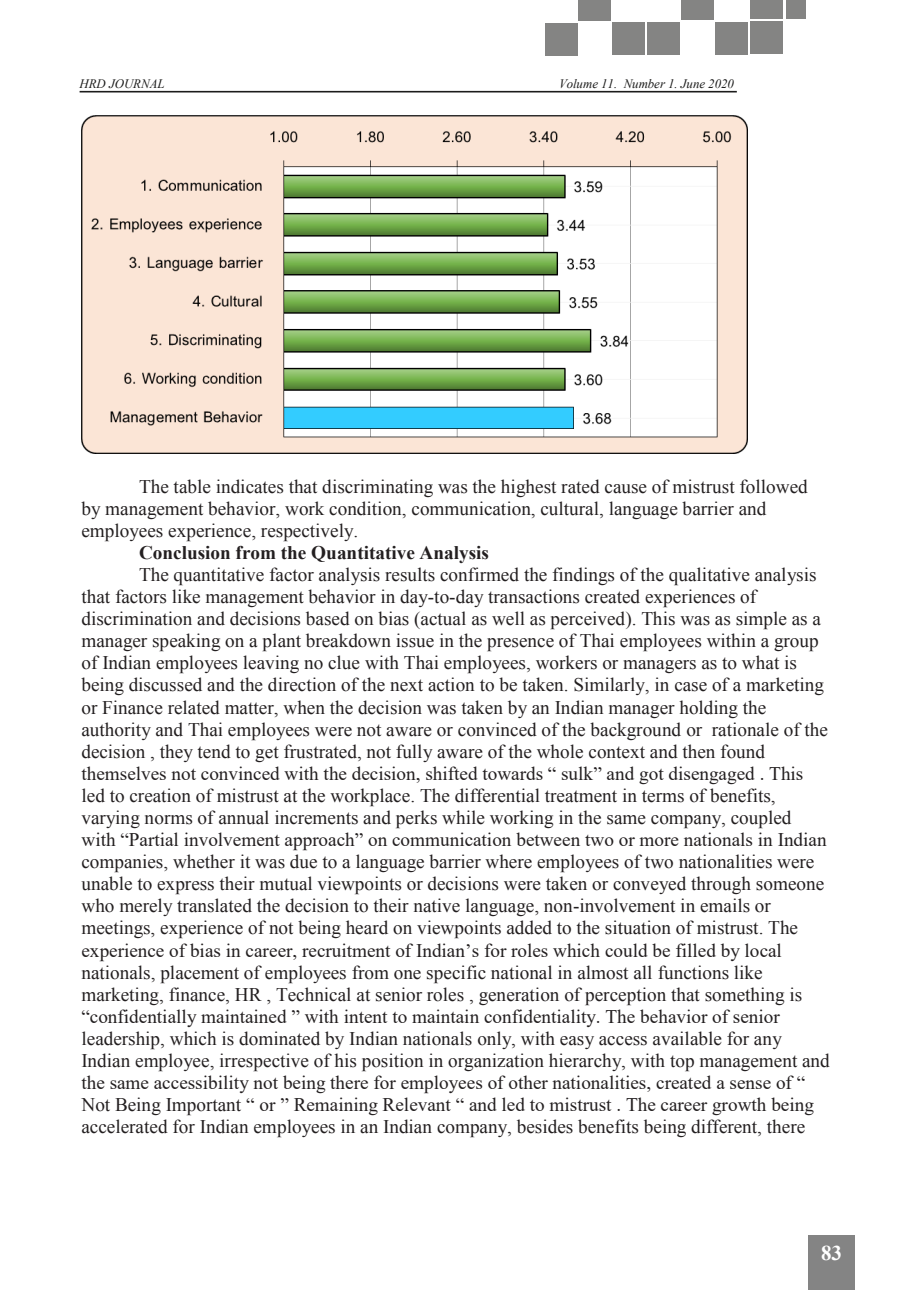
<style>
.page{position:relative;width:918px;height:1290px;background:#fff}
.page>*{position:absolute;margin:0;border:0;box-sizing:border-box;transform-origin:0 0}
.t1{font:700 21px "Times New Roman";color:#fff}
.t2{font:19.25px/22.1px "Times New Roman";color:#231f20}
.t3{font:700 19.25px "Times New Roman";color:#231f20}
.t4{font:italic 12.95px "Times New Roman";letter-spacing:-.005em;color:#1c1c1b}
</style>
<div class="page">
<div style="left:579px;top:0;width:32px;height:20px;background:#848483"></div>
<div style="left:681px;top:0;width:32px;height:19px;background:#848483"></div>
<div style="left:750px;top:0;width:32px;height:19px;background:#848483"></div>
<div style="left:785px;top:0;width:20px;height:19px;background:#848483"></div>
<div style="left:750px;top:22px;width:32px;height:32px;background:#848483"></div>
<div style="left:715px;top:22px;width:32px;height:32px;background:#848483"></div>
<div style="left:612px;top:23px;width:32px;height:32px;background:#848483"></div>
<div style="left:647px;top:23px;width:32px;height:32px;background:#848483"></div>
<div style="left:545px;top:23px;width:32px;height:32px;background:#848483"></div>
<hr style="left:80px;top:91px;width:657px;height:1px;background:#1c1c1b">
<img style="left:81px;top:115px;width:667px;height:338px">
<div style="left:808px;top:1236px;width:47px;height:54px;background:#848484"></div>
<p class="t4" style="left:80px;top:75px;width:87px">HRD JOURNAL</p>
<p class="t4" style="left:559px;top:75px;width:176px">Volume 11. Number 1. June 2020</p>
<p class="t2" style="left:81px;top:475px;width:728px;text-indent:58px">The table indicates that discriminating was the highest rated cause of mistrust followed by management behavior, work condition, communication, cultural, language barrier and employees experience, respectively.</p>
<p class="t3" style="left:139px;top:539px;width:351px">Conclusion from the Quantitative Analysis</p>
<p class="t2" style="left:81px;top:563px;width:750px;text-indent:58px">The quantitative factor analysis results confirmed the findings of the qualitative analysis that factors like management behavior in day-to-day transactions created experiences of discrimination and decisions based on bias (actual as well as perceived). This was as simple as a manager speaking on a plant breakdown issue in the presence of Thai employees within a group of Indian employees leaving no clue with Thai employees, workers or managers as to what is being discussed and the direction of the next action to be taken. Similarly, in case of a marketing or Finance related matter, when the decision was taken by an Indian manager holding the authority and Thai employees were not aware or convinced of the background or rationale of the decision , they tend to get frustrated, not fully aware of the whole context and then found themselves not convinced with the decision, shifted towards “ sulk” and got disengaged . This led to creation of mistrust at the workplace. The differential treatment in terms of benefits, varying norms of annual increments and perks while working in the same company, coupled with “Partial involvement approach” on communication between two or more nationals in Indian companies, whether it was due to a language barrier where employees of two nationalities were unable to express their mutual viewpoints or decisions were taken or conveyed through someone who merely translated the decision to their native language, non-involvement in emails or meetings, experience of not being heard on viewpoints added to the situation of mistrust. The experience of bias in career, recruitment of Indian’s for roles which could be filled by local nationals, placement of employees from one specific national in almost all functions like marketing, finance, HR , Technical at senior roles , generation of perception that something is “confidentially maintained ” with intent to maintain confidentiality. The behavior of senior leadership, which is dominated by Indian nationals only, with easy access available for any Indian employee, irrespective of his position in organization hierarchy, with top management and the same accessibility not being there for employees of other nationalities, created a sense of “ Not Being Important “ or ” Remaining Relevant “ and led to mistrust . The career growth being accelerated for Indian employees in an Indian company, besides benefits being different, there</p>
<p class="t1" style="left:821px;top:1238px;width:22px">83</p>
</div>
